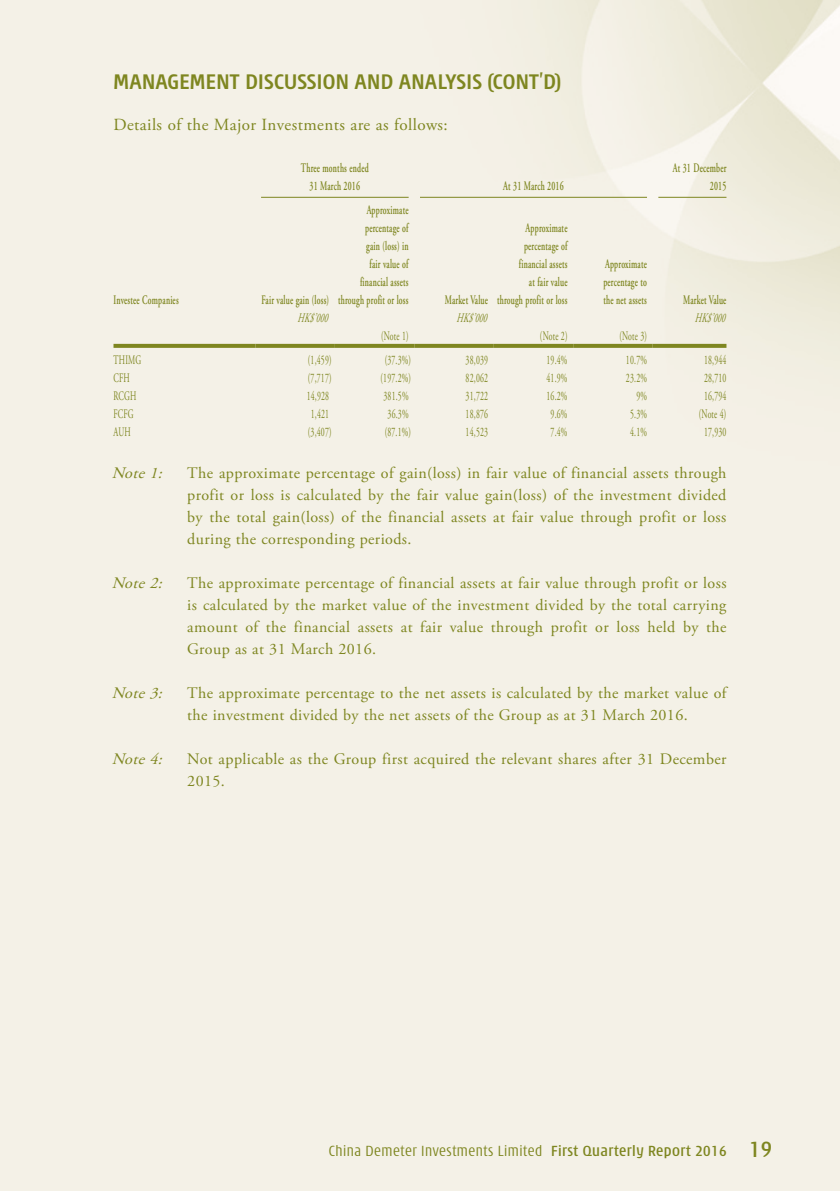
<style>
.page{position:relative;width:840px;height:1191px;background:#fff}
.page>*{position:absolute;margin:0;border:0;box-sizing:border-box;transform-origin:0 0}
.Heading_1{font:700 condensed 23px "Modena";letter-spacing:.015em;color:#7e8620}
.Body_Text{font:17px "Adobe Garamond Pro";letter-spacing:.025em;color:#7e8620}
.Notes{font:16px/22px "Adobe Garamond Pro";letter-spacing:.025em;color:#7e8620;text-align:justify}
.t1{font:300 condensed 16px "Modena";letter-spacing:.03em;color:#7e8620}
.Notes-2{font:italic 16px "Adobe Garamond Pro";color:#7e8620}
.Body_Text-2{font:600 13px "Adobe Garamond Pro";letter-spacing:.025em;color:#7e8620;scale:.6 1}
.Body_Text-3{font:13px "Adobe Garamond Pro";letter-spacing:.025em;color:#7e8620;scale:.6 1}
.Body_Text-4{font:italic 13px "Adobe Garamond Pro";color:#7e8620;scale:.6 1}
.s1{font-weight:500}
.s2{font-weight:500;font-size:24px}
</style>
<div class="page">
<div style="left:0;top:0;width:839px;height:1191px;background:#f4f1e7"></div>
<hr style="left:261px;top:197px;width:147px;height:1px;background:#7e8620">
<hr style="left:420px;top:197px;width:226px;height:1px;background:#7e8620">
<hr style="left:658px;top:197px;width:68px;height:1px;background:#7e8620">
<svg style="left:113px;top:344px;width:142px;height:4px"></svg>
<svg style="left:255px;top:344px;width:79px;height:4px"></svg>
<svg style="left:334px;top:344px;width:80px;height:4px"></svg>
<svg style="left:414px;top:344px;width:79px;height:4px"></svg>
<svg style="left:493px;top:344px;width:80px;height:4px"></svg>
<svg style="left:573px;top:344px;width:79px;height:4px"></svg>
<svg style="left:652px;top:344px;width:74px;height:4px"></svg>
<p class="Heading_1" style="left:113px;top:70px;width:448px">MANAGEMENT DISCUSSION AND ANALYSIS (CONT’D)</p>
<p class="Body_Text" style="left:113px;top:114px;width:335px">Details of the Major Investments are as follows:</p>
<p class="Body_Text-2" style="left:301px;top:160px;width:114px">Three months ended</p>
<p class="Body_Text-2" style="left:309px;top:178px;width:86px">31 March 2016</p>
<p class="Body_Text-2" style="left:503px;top:178px;width:102px">At 31 March 2016</p>
<p class="Body_Text-2" style="left:113px;top:292px;width:110px">Investee Companies</p>
<p class="Body_Text-2" style="left:261px;top:292px;width:114px">Fair value gain (loss)</p>
<p class="Body_Text-2" style="left:366px;top:202px;width:71px">Approximate</p>
<p class="Body_Text-2" style="left:365px;top:220px;width:74px">percentage of</p>
<p class="Body_Text-2" style="left:366px;top:238px;width:72px">gain (loss) in</p>
<p class="Body_Text-2" style="left:369px;top:256px;width:66px">fair value of</p>
<p class="Body_Text-2" style="left:360px;top:274px;width:82px">financial assets</p>
<p class="Body_Text-2" style="left:338px;top:292px;width:119px">through profit or loss</p>
<p class="Body_Text-2" style="left:444px;top:292px;width:74px">Market Value</p>
<p class="Body_Text-2" style="left:525px;top:220px;width:71px">Approximate</p>
<p class="Body_Text-2" style="left:523px;top:238px;width:74px">percentage of</p>
<p class="Body_Text-2" style="left:518px;top:256px;width:82px">financial assets</p>
<p class="Body_Text-2" style="left:528px;top:274px;width:66px">at fair value</p>
<p class="Body_Text-2" style="left:496px;top:292px;width:119px">through profit or loss</p>
<p class="Body_Text-2" style="left:672px;top:160px;width:91px">At 31 December</p>
<p class="Body_Text-2" style="left:709px;top:178px;width:29px">2015</p>
<p class="Body_Text-2" style="left:604px;top:256px;width:71px">Approximate</p>
<p class="Body_Text-2" style="left:603px;top:274px;width:74px">percentage to</p>
<p class="Body_Text-2" style="left:603px;top:292px;width:74px">the net assets</p>
<p class="Body_Text-2" style="left:682px;top:292px;width:74px">Market Value</p>
<p class="Body_Text-4" style="left:297px;top:310px;width:59px">HK$’000</p>
<p class="Body_Text-4" style="left:456px;top:310px;width:59px">HK$’000</p>
<p class="Body_Text-4" style="left:694px;top:310px;width:59px">HK$’000</p>
<p class="Body_Text-3" style="left:381px;top:328px;width:47px">(Note 1)</p>
<p class="Body_Text-3" style="left:539px;top:328px;width:47px">(Note 2)</p>
<p class="Body_Text-3" style="left:619px;top:328px;width:47px">(Note 3)</p>
<p class="Body_Text-3" style="left:113px;top:352px;width:48px">THIMG</p>
<p class="Body_Text-3" style="left:308px;top:352px;width:41px">(1,459)</p>
<p class="Body_Text-3" style="left:384px;top:352px;width:45px">(37.3%)</p>
<p class="Body_Text-3" style="left:465px;top:352px;width:39px">38,039</p>
<p class="Body_Text-3" style="left:546px;top:352px;width:37px">19.4%</p>
<p class="Body_Text-3" style="left:625px;top:352px;width:37px">10.7%</p>
<p class="Body_Text-3" style="left:703px;top:352px;width:39px">18,944</p>
<p class="Body_Text-3" style="left:113px;top:370px;width:29px">CFH</p>
<p class="Body_Text-3" style="left:308px;top:370px;width:41px">(7,717)</p>
<p class="Body_Text-3" style="left:380px;top:370px;width:52px">(197.2%)</p>
<p class="Body_Text-3" style="left:465px;top:370px;width:39px">82,062</p>
<p class="Body_Text-3" style="left:546px;top:370px;width:37px">41.9%</p>
<p class="Body_Text-3" style="left:625px;top:370px;width:37px">23.2%</p>
<p class="Body_Text-3" style="left:703px;top:370px;width:39px">28,710</p>
<p class="Body_Text-3" style="left:113px;top:388px;width:40px">RCGH</p>
<p class="Body_Text-3" style="left:306px;top:388px;width:39px">14,928</p>
<p class="Body_Text-3" style="left:383px;top:388px;width:43px">381.5%</p>
<p class="Body_Text-3" style="left:465px;top:388px;width:39px">31,722</p>
<p class="Body_Text-3" style="left:546px;top:388px;width:37px">16.2%</p>
<p class="Body_Text-3" style="left:636px;top:388px;width:19px">9%</p>
<p class="Body_Text-3" style="left:703px;top:388px;width:39px">16,794</p>
<p class="Body_Text-3" style="left:113px;top:406px;width:35px">FCFG</p>
<p class="Body_Text-3" style="left:310px;top:406px;width:32px">1,421</p>
<p class="Body_Text-3" style="left:387px;top:406px;width:37px">36.3%</p>
<p class="Body_Text-3" style="left:465px;top:406px;width:39px">18,876</p>
<p class="Body_Text-3" style="left:550px;top:406px;width:30px">9.6%</p>
<p class="Body_Text-3" style="left:629px;top:406px;width:30px">5.3%</p>
<p class="Body_Text-3" style="left:698px;top:406px;width:47px">(Note 4)</p>
<p class="Body_Text-3" style="left:113px;top:424px;width:30px">AUH</p>
<p class="Body_Text-3" style="left:308px;top:424px;width:41px">(3,407)</p>
<p class="Body_Text-3" style="left:384px;top:424px;width:45px">(87.1%)</p>
<p class="Body_Text-3" style="left:465px;top:424px;width:39px">14,523</p>
<p class="Body_Text-3" style="left:550px;top:424px;width:30px">7.4%</p>
<p class="Body_Text-3" style="left:629px;top:424px;width:30px">4.1%</p>
<p class="Body_Text-3" style="left:703px;top:424px;width:39px">17,930</p>
<p class="Notes-2" style="left:112px;top:463px;width:57px">Note 1:</p>
<p class="Notes" style="left:187px;top:462px;width:540px">The approximate percentage of gain(loss) in fair value of financial assets through profit or loss is calculated by the fair value gain(loss) of the investment divided by the total gain(loss) of the financial assets at fair value through profit or loss during the corresponding periods.</p>
<p class="Notes-2" style="left:112px;top:573px;width:57px">Note 2:</p>
<p class="Notes" style="left:187px;top:572px;width:540px">The approximate percentage of financial assets at fair value through profit or loss is calculated by the market value of the investment divided by the total carrying amount of the financial assets at fair value through profit or loss held by the Group as at 31 March 2016.</p>
<p class="Notes-2" style="left:112px;top:683px;width:57px">Note 3:</p>
<p class="Notes" style="left:187px;top:682px;width:540px">The approximate percentage to the net assets is calculated by the market value of the investment divided by the net assets of the Group as at 31 March 2016.</p>
<p class="Notes-2" style="left:112px;top:749px;width:57px">Note 4:</p>
<p class="Notes" style="left:187px;top:748px;width:540px">Not applicable as the Group first acquired the relevant shares after 31 December<br>2015.</p>
<p class="t1" style="left:329px;top:1143px;width:444px">China Demeter Investments Limited <span class="s1">First Quarterly Report 2016</span> <span class="s2">19</span></p>
</div>
